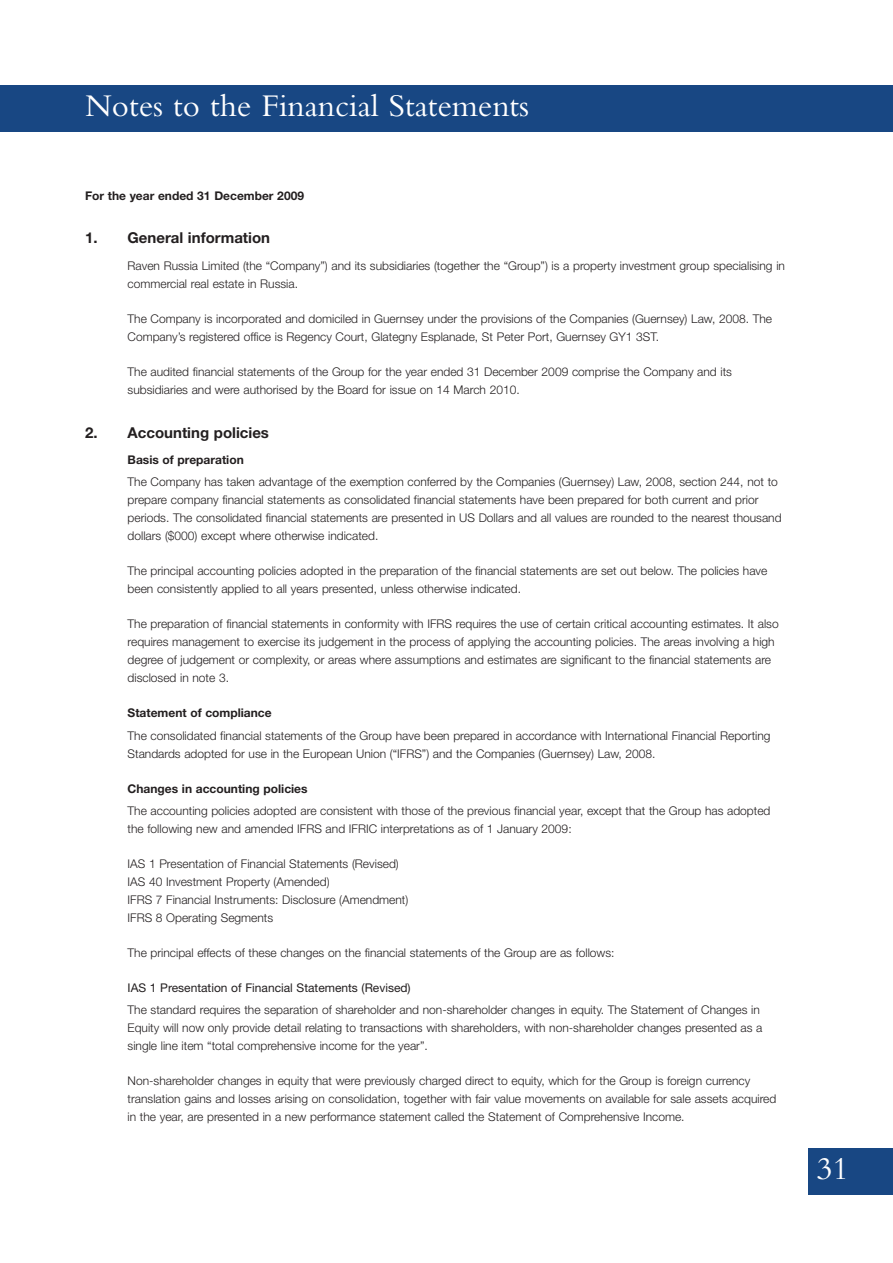
<style>
.page{position:relative;width:893px;height:1263px;background:#fff}
.page>*{position:absolute;margin:0;border:0;box-sizing:border-box;transform-origin:0 0}
.t1{font:33px "Bembo";color:#fff}
.t2{font:700 15px "Helvetica Neue";color:#231f20}
.t3{font:300 12px/18px "Helvetica Neue";color:#231f20}
.t4{font:700 12px "Helvetica Neue";color:#231f20}
.t5{font:12px "Helvetica Neue";color:#231f20}
</style>
<div class="page">
<div style="left:0;top:85px;width:893px;height:47px;background:#184783"></div>
<div style="left:808px;top:1148px;width:85px;height:47px;background:#184783"></div>
<h1 class="t1" style="left:85px;top:94px;width:446px">Notes to the Financial Statements</h1>
<p class="t4" style="left:85px;top:191px;width:220px">For the year ended 31 December 2009</p>
<p class="t2" style="left:85px;top:233px;width:187px">1. General information</p>
<p class="t3" style="left:128px;top:258px;width:659px">Raven Russia Limited (the “Company”) and its subsidiaries (together the “Group”) is a property investment group specialising in commercial real estate in Russia.</p>
<p class="t3" style="left:128px;top:311px;width:646px">The Company is incorporated and domiciled in Guernsey under the provisions of the Companies (Guernsey) Law, 2008. The<br>Company’s registered office is Regency Court, Glategny Esplanade, St Peter Port, Guernsey GY1 3ST.</p>
<p class="t3" style="left:128px;top:364px;width:606px">The audited financial statements of the Group for the year ended 31 December 2009 comprise the Company and its subsidiaries and were authorised by the Board for issue on 14 March 2010.</p>
<p class="t2" style="left:85px;top:427px;width:185px">2. Accounting policies</p>
<p class="t4" style="left:128px;top:455px;width:118px">Basis of preparation</p>
<p class="t3" style="left:128px;top:474px;width:656px">The Company has taken advantage of the exemption conferred by the Companies (Guernsey) Law, 2008, section 244, not to prepare company financial statements as consolidated financial statements have been prepared for both current and prior periods. The consolidated financial statements are presented in US Dollars and all values are rounded to the nearest thousand dollars ($000) except where otherwise indicated.</p>
<p class="t3" style="left:128px;top:563px;width:641px">The principal accounting policies adopted in the preparation of the financial statements are set out below. The policies have been consistently applied to all years presented, unless otherwise indicated.</p>
<p class="t3" style="left:128px;top:616px;width:653px">The preparation of financial statements in conformity with IFRS requires the use of certain critical accounting estimates. It also requires management to exercise its judgement in the process of applying the accounting policies. The areas involving a high degree of judgement or complexity, or areas where assumptions and estimates are significant to the financial statements are disclosed in note 3.</p>
<p class="t4" style="left:128px;top:709px;width:146px">Statement of compliance</p>
<p class="t3" style="left:128px;top:727px;width:645px">The consolidated financial statements of the Group have been prepared in accordance with International Financial Reporting<br>Standards adopted for use in the European Union (“IFRS”) and the Companies (Guernsey) Law, 2008.</p>
<p class="t4" style="left:128px;top:784px;width:182px">Changes in accounting policies</p>
<p class="t3" style="left:128px;top:803px;width:644px">The accounting policies adopted are consistent with those of the previous financial year, except that the Group has adopted the following new and amended IFRS and IFRIC interpretations as of 1 January 2009:</p>
<p class="t3" style="left:128px;top:856px;width:282px">IAS 1 Presentation of Financial Statements (Revised)<br>IAS 40 Investment Property (Amended)<br>IFRS 7 Financial Instruments: Disclosure (Amendment)<br>IFRS 8 Operating Segments</p>
<p class="t3" style="left:128px;top:945px;width:488px">The principal effects of these changes on the financial statements of the Group are as follows:</p>
<p class="t5" style="left:128px;top:983px;width:285px">IAS 1 Presentation of Financial Statements (Revised)</p>
<p class="t3" style="left:128px;top:1002px;width:636px">The standard requires the separation of shareholder and non-shareholder changes in equity. The Statement of Changes in<br>Equity will now only provide detail relating to transactions with shareholders, with non-shareholder changes presented as a single line item “total comprehensive income for the year”.</p>
<p class="t3" style="left:128px;top:1073px;width:650px">Non-shareholder changes in equity that were previously charged direct to equity, which for the Group is foreign currency translation gains and losses arising on consolidation, together with fair value movements on available for sale assets acquired in the year, are presented in a new performance statement called the Statement of Comprehensive Income.</p>
<h1 class="t1" style="left:816px;top:1157px;width:34px">31</h1>
</div>
